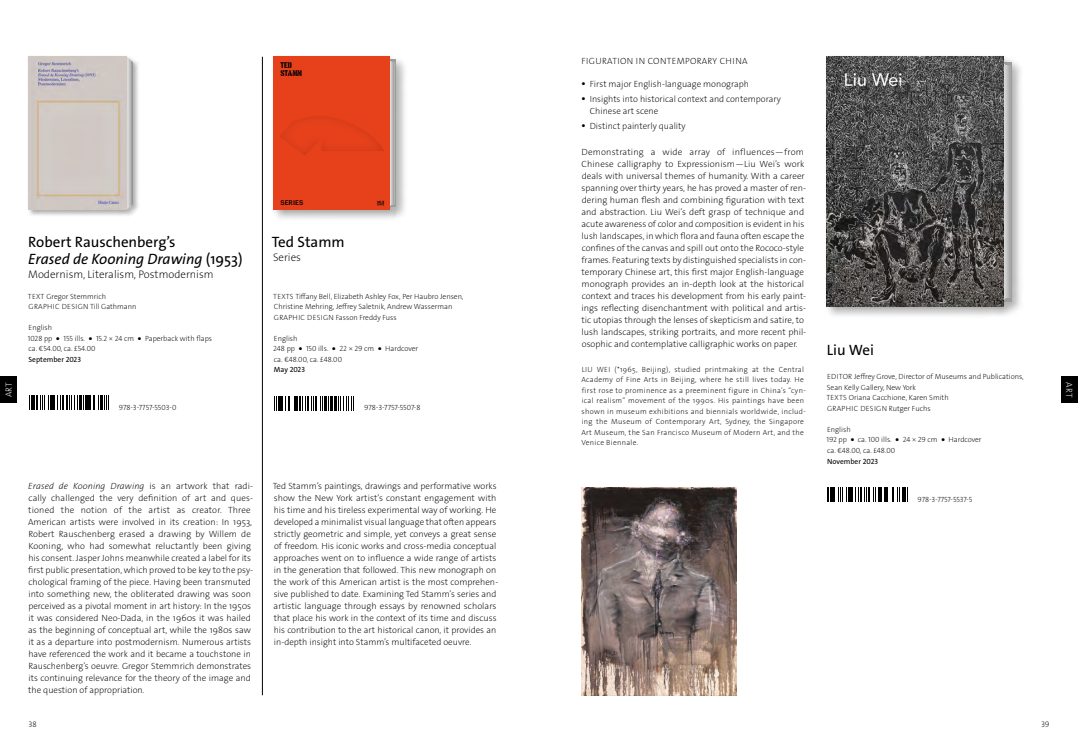
<style>
.page{position:relative;width:1078px;height:752px;background:#fff}
.page>*{position:absolute;margin:0;border:0;box-sizing:border-box;transform-origin:0 0}
.t1{font:15px/17px "The Sans Os F";color:#000}
.t2{font:200 11px "The Sans Os F";color:#000}
.t3{font:9.7px/7.6px "Stamm Stencil 2017346";color:#000}
.t4{font:200 9px/12px "The Sans Os F";color:#000}
.t5{font:200 9px "The Sans Os F";letter-spacing:.04em;color:#000}
.t6{font:200 9px "The Sans Os F";letter-spacing:.035em;color:#fff}
.t7{font:200 8px "The Sans Os F";color:#000}
.t8{font:200 7.5px/10.5px "The Sans Os F";color:#000}
.t9{font:200 7.5px/10.5px "The Sans Os F";letter-spacing:.04em;color:#000}
.t10{font:200 7.5px "The Sans Os F";letter-spacing:-.005em;color:#000}
.t11{font:7.5px "The Sans Os F";color:#000}
.t12{font:500 6.7px "Graphik Trial";color:#000}
.s1{font-style:italic}
.s2{font-size:4px}
</style>
<div class="page">
<hr style="left:262px;top:57px;width:1px;height:637px;background:#000">
<div style="left:271px;top:55px;width:137px;height:167px;background:#000;opacity:.3"></div>
<div style="left:390px;top:60px;width:6px;height:147px;background:#b2b2b1"></div>
<hr style="left:393px;top:60px;width:1px;height:146px;background:#9d9d9c">
<div style="left:270px;top:53px;width:123px;height:160px;background:#000;opacity:.08"></div>
<div style="left:274px;top:57px;width:116px;height:153px;background:#e7411c"></div>
<svg style="left:377px;top:201px;width:7px;height:4px"></svg>
<div style="left:278px;top:115px;width:107px;height:41px;background:#000;opacity:.15"></div>
<div style="left:824px;top:55px;width:199px;height:264px;background:#000;opacity:.3"></div>
<div style="left:1003px;top:62px;width:8px;height:239px;background:#b5b5b4"></div>
<hr style="left:1006px;top:62px;width:1px;height:238px;background:#bcbcbc">
<hr style="left:1009px;top:62px;width:1px;height:238px;background:#9d9d9c">
<div style="left:823px;top:53px;width:183px;height:257px;background:#000;opacity:.08"></div>
<img style="left:826px;top:57px;width:177px;height:249px">
<svg style="left:827px;top:487px;width:79px;height:14px"></svg>
<img style="left:581px;top:487px;width:155px;height:207px">
<svg style="left:274px;top:396px;width:80px;height:14px"></svg>
<svg style="left:29px;top:395px;width:55px;height:14px"></svg>
<hr style="left:85px;top:395px;width:3px;height:14px;background:#000">
<hr style="left:88px;top:395px;width:3px;height:14px;background:#000">
<svg style="left:93px;top:395px;width:16px;height:14px"></svg>
<div style="left:28px;top:56px;width:112px;height:161px;background:#000;opacity:.3"></div>
<hr style="left:131px;top:57px;width:1px;height:153px;background:#9d9d9c">
<hr style="left:132px;top:57px;width:1px;height:153px;background:#878787">
<hr style="left:128px;top:57px;width:1px;height:153px;background:#dadada">
<hr style="left:129px;top:57px;width:1px;height:153px;background:#c6c6c6">
<hr style="left:130px;top:57px;width:1px;height:153px;background:#b3b2b2">
<div style="left:26px;top:55px;width:102px;height:156px;background:#000;opacity:.08"></div>
<img style="left:28px;top:57px;width:98px;height:153px">
<div style="left:0;top:376px;width:17px;height:26px;background:#000"></div>
<div style="left:1060px;top:376px;width:17px;height:26px;background:#000"></div>
<p class="t5" style="left:581px;top:56px;width:167px">FIGURATION IN CONTEMPORARY CHINA</p>
<p class="t4" style="left:581px;top:78px;width:169px"><sup>●</sup> First major English-language monograph</p>
<p class="t4" style="left:589px;top:93px;width:192px;text-indent:-8px"><sup>●</sup> Insights into historical context and contemporary<br>Chinese art scene</p>
<p class="t4" style="left:581px;top:119px;width:105px"><sup>●</sup> Distinct painterly quality</p>
<p class="t4" style="left:581px;top:146px;width:226px">Demonstrating a wide array of influences—from Chinese calligraphy to Expressionism—Liu Wei’s work deals with universal themes of humanity. With a career spanning over thirty years, he has proved a master of ren&shy;dering human flesh and combining figuration with text and abstraction. Liu Wei’s deft grasp of technique and acute awareness of color and composition is evident in his lush landscapes, in which flora and fauna often escape the confines of the canvas and spill out onto the Rococo-style frames. Featuring texts by distinguished specialists in con&shy;temporary Chinese art, this first major English-language monograph provides an in-depth look at the historical context and traces his development from his early paint&shy;ings reflecting disenchantment with political and artis&shy;tic utopias through the lenses of skepticism and satire, to lush landscapes, striking portraits, and more recent phil&shy;osophic and contemplative calligraphic works on paper.</p>
<p class="t9" style="left:581px;top:363px;width:226px">LIU WEI (*1965, Beijing), studied printmaking at the Central Academy of Fine Arts in Beijing, where he still lives today. He first rose to prominence as a preeminent figure in China’s “cyn&shy;ical realism” movement of the 1990s. His paintings have been shown in museum exhibitions and biennials worldwide, includ&shy;ing the Museum of Contemporary Art, Sydney, the Singapore Art Museum, the San Francisco Museum of Modern Art, and the Venice Biennale.</p>
<p class="t3" style="left:280px;top:62px;width:23px">TED<br>STAMM</p>
<p class="t12" style="left:280px;top:200px;width:24px">SERIES</p>
<h1 class="t1" style="left:28px;top:233px;width:216px">Robert Rauschenberg’s<br><span class="s1">Erased de Kooning Drawing</span> (1953)</h1>
<p class="t2" style="left:28px;top:267px;width:187px">Modernism, Literalism, Postmodernism</p>
<p class="t8" style="left:28px;top:291px;width:110px">TEXT Gregor Stemmrich<br>GRAPHIC DESIGN Till Gathmann</p>
<p class="t8" style="left:28px;top:322px;width:186px">English<br>1028 pp <span class="s2">●</span> 155 ills. <span class="s2">●</span> 15.2 × 24 cm <span class="s2">●</span> Paperback with flaps ca. €54.00, ca. £54.00</p>
<p class="t11" style="left:28px;top:354px;width:54px">September 2023</p>
<h1 class="t1" style="left:272px;top:233px;width:74px">Ted Stamm</h1>
<p class="t2" style="left:273px;top:250px;width:30px">Series</p>
<p class="t8" style="left:273px;top:291px;width:192px">TEXTS Tiffany Bell, Elizabeth Ashley Fox, Per Haubro Jensen,<br>Christine Mehring, Jeffrey Saletnik, Andrew Wasserman<br>GRAPHIC DESIGN Fasson Freddy Fuss</p>
<p class="t8" style="left:273px;top:333px;width:146px">English<br>248 pp <span class="s2">●</span> 150 ills. <span class="s2">●</span> 22 × 29 cm <span class="s2">●</span> Hardcover ca. €48.00, ca. £48.00</p>
<p class="t11" style="left:274px;top:365px;width:33px">May 2023</p>
<p class="t10" style="left:364px;top:403px;width:58px">978-3-7757-5507-8</p>
<h1 class="t1" style="left:826px;top:341px;width:49px">Liu Wei</h1>
<p class="t8" style="left:826px;top:371px;width:199px">EDITOR Jeffrey Grove, Director of Museums and Publications, Sean Kelly Gallery, New York<br>TEXTS Oriana Cacchione, Karen Smith<br>GRAPHIC DESIGN Rutger Fuchs</p>
<p class="t8" style="left:826px;top:424px;width:156px">English<br>192 pp <span class="s2">●</span> ca. 100 ills. <span class="s2">●</span> 24 × 29 cm <span class="s2">●</span> Hardcover ca. €48.00, ca. £48.00</p>
<p class="t11" style="left:827px;top:456px;width:52px">November 2023</p>
<p class="t10" style="left:917px;top:494px;width:56px">978-3-7757-5537-5</p>
<p class="t6" style="left:3px;top:397px;width:17px;rotate:-90deg">ART</p>
<p class="t6" style="left:1074px;top:381px;width:17px;rotate:90deg">ART</p>
<p class="t8" style="left:119px;top:402px;width:59px">978-3-7757-5503-0</p>
<p class="t4" style="left:273px;top:480px;width:227px">Ted Stamm’s paintings, drawings and performative works show the New York artist’s constant engagement with his time and his tireless experimental way of working. He developed a minimalist visual language that often appears strictly geometric and simple, yet conveys a great sense of freedom. His iconic works and cross-media conceptual approaches went on to influence a wide range of artists in the generation that followed. This new monograph on the work of this American artist is the most comprehen&shy;sive published to date. Examining Ted Stamm’s series and artistic language through essays by renowned scholars that place his work in the context of its time and discuss his contribution to the art historical canon, it provides an in-depth insight into Stamm’s multifaceted oeuvre.</p>
<p class="t4" style="left:28px;top:480px;width:226px"><span class="s1">Erased de Kooning Drawing</span> is an artwork that radi&shy;cally challenged the very definition of art and ques&shy;tioned the notion of the artist as creator. Three American artists were involved in its creation: In 1953, Robert Rauschenberg erased a drawing by Willem de Kooning, who had somewhat reluctantly been giving his consent. Jasper Johns meanwhile created a label for its first public presentation, which proved to be key to the psy&shy;chological framing of the piece. Having been transmuted into something new, the obliterated drawing was soon perceived as a pivotal moment in art history: In the 1950s it was considered Neo-Dada, in the 1960s it was hailed as the beginning of conceptual art, while the 1980s saw it as a departure into postmodernism. Numerous artists have referenced the work and it became a touchstone in Rauschenberg’s oeuvre. Gregor Stemmrich demonstrates its continuing relevance for the theory of the image and the question of appropriation.</p>
<p class="t7" style="left:28px;top:718px;width:10px">38</p>
<p class="t7" style="left:1040px;top:718px;width:10px">39</p>
</div>
